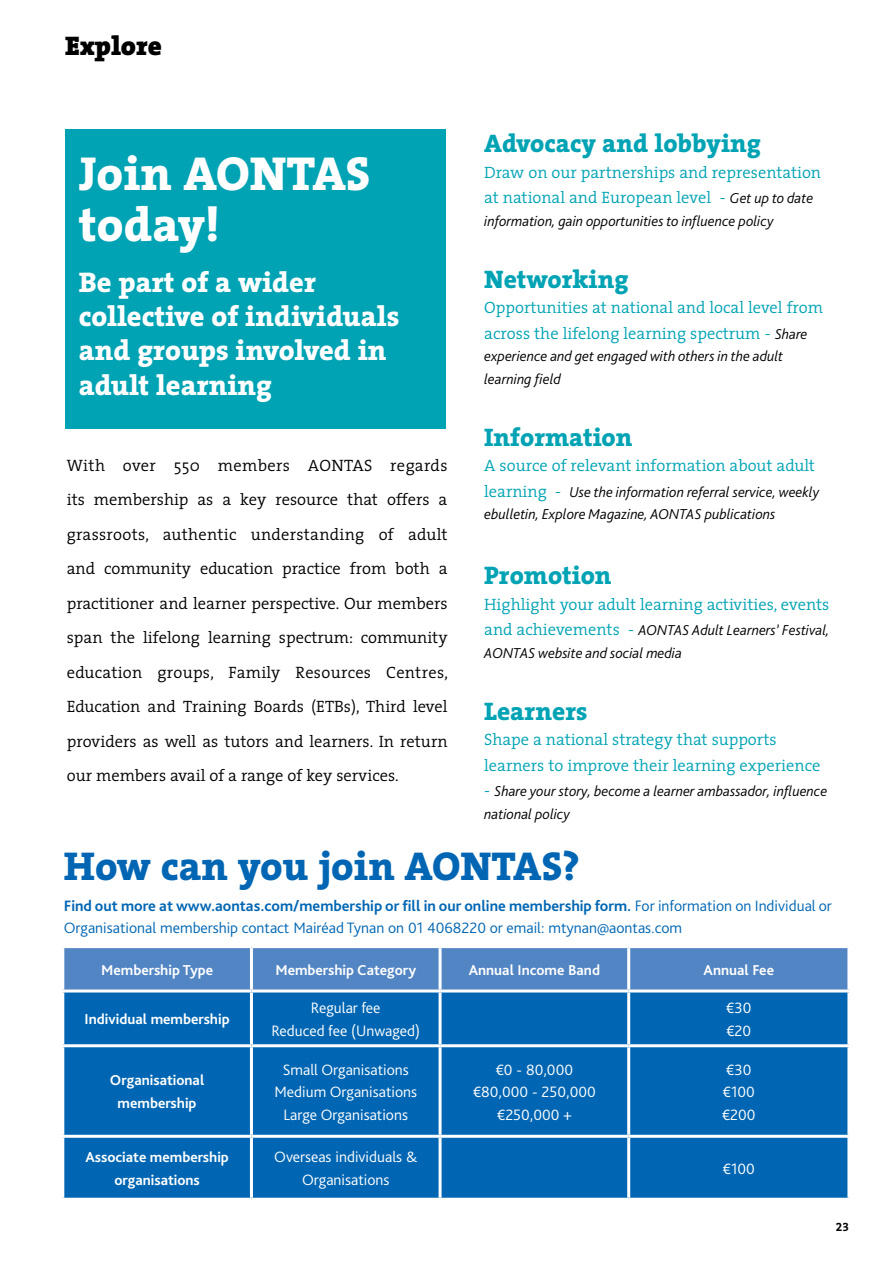
<style>
.page{position:relative;width:893px;height:1263px;background:#fff}
.page>*{position:absolute;margin:0;border:0;box-sizing:border-box;transform-origin:0 0}
.t1{font:800 48px/51px "The Serif";color:#fff}
.t2{font:800 40.5px "The Serif";color:#0066b3}
.t3{font:800 28.5px/34.2px "The Serif";color:#fff}
.t4{font:900 27px "The Serif";color:#000}
.t5{font:800 25.5px "The Serif";color:#00a3b4}
.t6{font:300 16.5px/34.5px "The Serif";color:#000;text-align:justify}
.t7{font:300 16.5px/25.5px "The Serif";color:#00a3b4}
.t8{font:300 15.75px/22.5px "Bliss Pro";color:#0066b3}
.t9{font:300 15.75px/22.5px "Bliss Pro";color:#fff;text-align:center}
.t10{font:italic 300 15px/22.5px "Bliss Pro";color:#000}
.t11{font:700 15px/22.5px "Bliss Pro";color:#fff;text-align:center}
.t12{font:12px "The Serif Bold Expert";color:#000}
.s1{font-size:18px}
.s2{font-family:"Bliss Pro";font-style:italic;font-size:15px;color:#000}
.s3{font-family:"The Serif";font-style:normal;font-size:16.5px;color:#00a3b4}
.s4{font-family:"The Serif";font-style:normal;font-size:18px;color:#00a3b4}
.s5{font-weight:700}
</style>
<div class="page">
<div style="left:65px;top:129px;width:381px;height:299px;background:#00a3b4"></div>
<div style="left:64px;top:948px;width:783px;height:41px;background:#5285c4"></div>
<div style="left:64px;top:992px;width:783px;height:206px;background:#0066b3"></div>
<hr style="left:250px;top:948px;width:3px;height:41px;background:#fff">
<hr style="left:439px;top:948px;width:3px;height:41px;background:#fff">
<hr style="left:627px;top:948px;width:3px;height:41px;background:#fff">
<hr style="left:250px;top:992px;width:3px;height:52px;background:#fff">
<hr style="left:439px;top:992px;width:3px;height:52px;background:#fff">
<hr style="left:627px;top:992px;width:3px;height:52px;background:#fff">
<hr style="left:61px;top:1044px;width:190px;height:3px;background:#fff">
<hr style="left:251px;top:1044px;width:189px;height:3px;background:#fff">
<hr style="left:250px;top:1047px;width:3px;height:88px;background:#fff">
<hr style="left:440px;top:1044px;width:189px;height:3px;background:#fff">
<hr style="left:439px;top:1047px;width:3px;height:88px;background:#fff">
<hr style="left:629px;top:1044px;width:221px;height:3px;background:#fff">
<hr style="left:627px;top:1047px;width:3px;height:88px;background:#fff">
<hr style="left:61px;top:1135px;width:190px;height:3px;background:#fff">
<hr style="left:251px;top:1135px;width:189px;height:3px;background:#fff">
<hr style="left:250px;top:1138px;width:3px;height:60px;background:#fff">
<hr style="left:440px;top:1135px;width:189px;height:3px;background:#fff">
<hr style="left:439px;top:1138px;width:3px;height:60px;background:#fff">
<hr style="left:629px;top:1135px;width:221px;height:3px;background:#fff">
<hr style="left:627px;top:1138px;width:3px;height:60px;background:#fff">
<h3 class="t4" style="left:65px;top:23px;width:98px">Explore</h3>
<h3 class="t5" style="left:484px;top:122px;width:278px">Advocacy and lobbying</h3>
<p class="t7" style="left:484px;top:159px;width:338px">Draw on our partnerships and representation at national and European level <span class="s1">-</span> <span class="s2">Get up to date</span></p>
<p class="t10" style="left:484px;top:209px;width:291px">information, gain opportunities to influence policy</p>
<h3 class="t5" style="left:484px;top:258px;width:146px">Networking</h3>
<p class="t7" style="left:484px;top:294px;width:340px">Opportunities at national and local level from across the lifelong learning spectrum <span class="s1">-</span> <span class="s2">Share</span></p>
<p class="t10" style="left:484px;top:345px;width:300px">experience and get engaged with others in the adult learning field</p>
<h3 class="t5" style="left:484px;top:416px;width:150px">Information</h3>
<p class="t7" style="left:484px;top:452px;width:332px">A source of relevant information about adult</p>
<p class="t10" style="left:484px;top:480px;width:336px"><span class="s3">learning</span> <span class="s4">-</span> Use the information referral service, weekly ebulletin, Explore Magazine, AONTAS publications</p>
<h1 class="t1" style="left:79px;top:147px;width:293px">Join AONTAS today!</h1>
<h3 class="t3" style="left:79px;top:265px;width:322px">Be part of a wider collective of individuals and groups involved in adult learning</h3>
<p class="t6" style="left:67px;top:447px;width:383px">With over 550 members AONTAS regards its membership as a key resource that offers a grassroots, authentic understanding of adult and community education practice from both a practitioner and learner perspective. Our members span the lifelong learning spectrum: community education groups, Family Resources Centres, Education and Training Boards (ETBs), Third level providers as well as tutors and learners. In return our members avail of a range of key services.</p>
<h3 class="t5" style="left:484px;top:554px;width:129px">Promotion</h3>
<p class="t7" style="left:484px;top:591px;width:347px">Highlight your adult learning activities, events</p>
<p class="t10" style="left:484px;top:619px;width:347px"><span class="s3">and achievements</span> <span class="s4">-</span> AONTAS Adult Learners’ Festival,<br>AONTAS website and social media</p>
<h3 class="t5" style="left:484px;top:690px;width:105px">Learners</h3>
<p class="t7" style="left:484px;top:727px;width:338px">Shape a national strategy that supports learners to improve their learning experience</p>
<p class="t10" style="left:484px;top:780px;width:345px"><span class="s4">-</span> Share your story, become a learner ambassador, influence national policy</p>
<h2 class="t2" style="left:64px;top:832px;width:518px">How can you join AONTAS?</h2>
<p class="t8" style="left:64px;top:894px;width:770px"><span class="s5">Find out more at www.aontas.com/membership or fill in our online membership form.</span> For information on Individual or<br>Organisational membership contact Mairéad Tynan on 01 4068220 or email: mtynan@aontas.com</p>
<p class="t11" style="left:101px;top:958px;width:113px">Membership Type</p>
<p class="t11" style="left:275px;top:958px;width:142px">Membership Category</p>
<p class="t11" style="left:469px;top:958px;width:133px">Annual Income Band</p>
<p class="t11" style="left:704px;top:958px;width:72px">Annual Fee</p>
<p class="t11" style="left:85px;top:1007px;width:146px">Individual membership</p>
<p class="t9" style="left:271px;top:996px;width:150px">Regular fee<br>Reduced fee (Unwaged)</p>
<p class="t9" style="left:726px;top:996px;width:27px;text-align:left">€30 €20</p>
<p class="t11" style="left:110px;top:1069px;width:96px">Organisational membership</p>
<p class="t9" style="left:274px;top:1058px;width:144px">Small Organisations<br>Medium Organisations<br>Large Organisations</p>
<p class="t9" style="left:473px;top:1058px;width:124px">€0 - 80,000 €80,000 - 250,000 €250,000 +</p>
<p class="t9" style="left:722px;top:1058px;width:35px;text-align:left">€30 €100 €200</p>
<p class="t11" style="left:85px;top:1145px;width:145px">Associate membership organisations</p>
<p class="t9" style="left:274px;top:1145px;width:145px">Overseas individuals &amp;<br>Organisations</p>
<p class="t9" style="left:723px;top:1157px;width:34px">€100</p>
<p class="t12" style="left:836px;top:1216px;width:15px">23</p>
</div>
